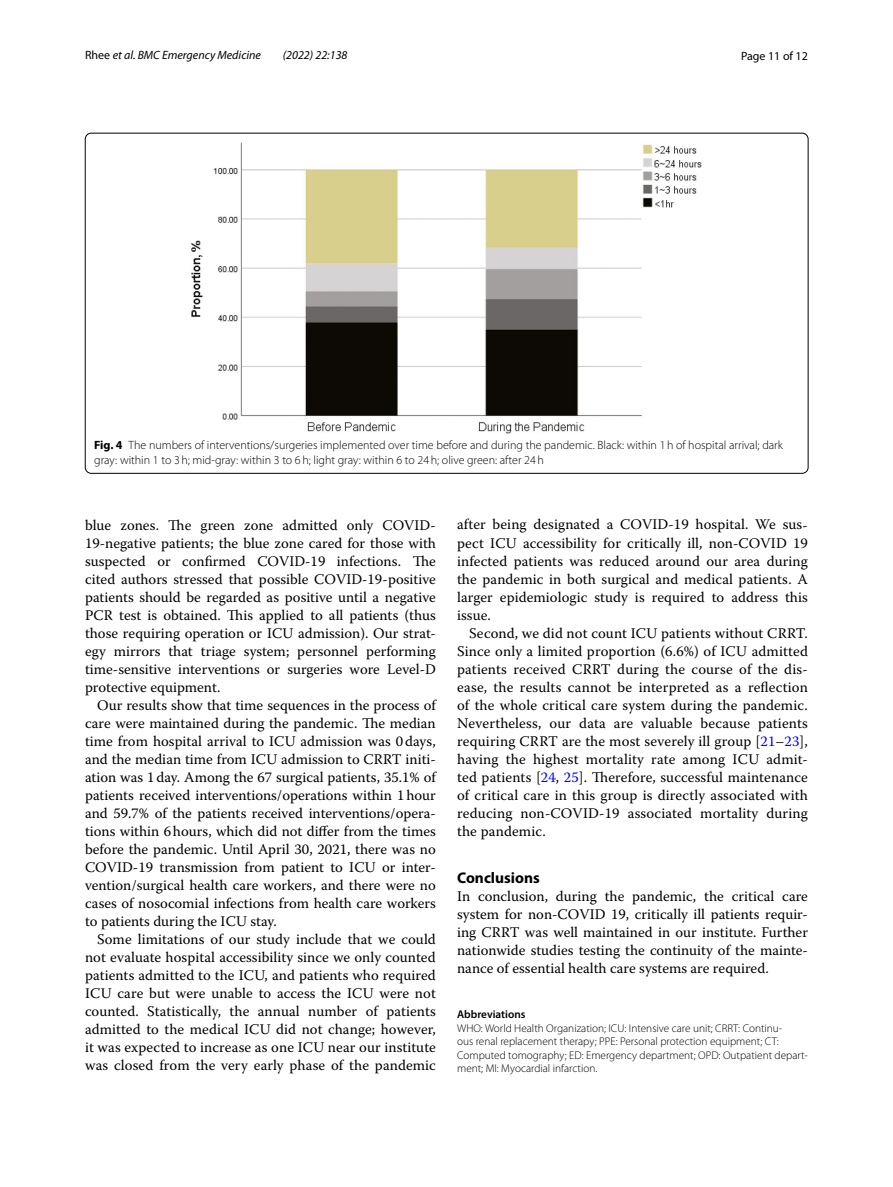
<style>
.page{position:relative;width:893px;height:1187px;background:#fff}
.page>*{position:absolute;margin:0;border:0;box-sizing:border-box;transform-origin:0 0}
.t1{font:700 15.45px "Myriad Pro";color:#000}
.t2{font:14.7px/18px "Warnock Pro";letter-spacing:.005em;color:#000;text-align:justify}
.t3{font:300 12px/15px "Myriad Pro";color:#000}
.t4{font:italic 12px "Myriad Pro";color:#000}
.t5{font:12px "Myriad Pro";color:#000}
.t6{font:300 11.25px/13.5px "Myriad Pro";color:#000}
.t7{font:600 11.25px "Myriad Pro";color:#000}
.s1{font-style:normal}
.s2{font-weight:700}
.s3{color:#00f}
</style>
<div class="page">
<img style="left:191px;top:142px;width:511px;height:291px">
<p class="t4" style="left:85px;top:48px;width:177px"><span class="s1">Rhee</span> et al. BMC Emergency Medicine</p>
<p class="t4" style="left:283px;top:48px;width:66px">(2022) 22:138</p>
<p class="t5" style="left:741px;top:48px;width:68px">Page 11 of 12</p>
<p class="t3" style="left:94px;top:437px;width:690px"><span class="s2">Fig. 4</span> The numbers of interventions/surgeries implemented over time before and during the pandemic. Black: within 1h of hospital arrival; dark gray: within 1 to 3h; mid-gray: within 3 to 6h; light gray: within 6 to 24h; olive green: after 24h</p>
<p class="t2" style="left:85px;top:515px;width:352px">blue zones. The green zone admitted only COVID-19-negative patients; the blue zone cared for those with suspected or confirmed COVID-19 infections. The cited authors stressed that possible COVID-19-positive patients should be regarded as positive until a negative PCR test is obtained. This applied to all patients (thus those requiring operation or ICU admission). Our strat&shy;egy mirrors that triage system; personnel performing time-sensitive interventions or surgeries wore Level-D protective equipment.</p>
<p class="t2" style="left:85px;top:695px;width:352px;text-indent:12px">Our results show that time sequences in the process of care were maintained during the pandemic. The median time from hospital arrival to ICU admission was 0days, and the median time from ICU admission to CRRT initi&shy;ation was 1day. Among the 67 surgical patients, 35.1% of patients received interventions/operations within 1hour and 59.7% of the patients received interventions/opera&shy;tions within 6hours, which did not differ from the times before the pandemic. Until April 30, 2021, there was no COVID-19 transmission from patient to ICU or inter&shy;vention/surgical health care workers, and there were no cases of nosocomial infections from health care workers to patients during the ICU stay.</p>
<p class="t2" style="left:85px;top:929px;width:352px;text-indent:12px">Some limitations of our study include that we could not evaluate hospital accessibility since we only counted patients admitted to the ICU, and patients who required ICU care but were unable to access the ICU were not counted. Statistically, the annual number of patients admitted to the medical ICU did not change; however, it was expected to increase as one ICU near our institute was closed from the very early phase of the pandemic</p>
<p class="t2" style="left:457px;top:515px;width:352px">after being designated a COVID-19 hospital. We sus&shy;pect ICU accessibility for critically ill, non-COVID 19 infected patients was reduced around our area during the pandemic in both surgical and medical patients. A larger epidemiologic study is required to address this issue.</p>
<p class="t2" style="left:457px;top:623px;width:352px;text-indent:12px">Second, we did not count ICU patients without CRRT.<br>Since only a limited proportion (6.6%) of ICU admitted patients received CRRT during the course of the dis&shy;ease, the results cannot be interpreted as a reflection of the whole critical care system during the pandemic.<br>Nevertheless, our data are valuable because patients requiring CRRT are the most severely ill group [<span class="s3">21</span>–<span class="s3">23</span>], having the highest mortality rate among ICU admit&shy;ted patients [<span class="s3">24</span>, <span class="s3">25</span>]. Therefore, successful maintenance of critical care in this group is directly associated with reducing non-COVID-19 associated mortality during the pandemic.</p>
<p class="t1" style="left:457px;top:868px;width:84px">Conclusions</p>
<p class="t2" style="left:457px;top:887px;width:352px">In conclusion, during the pandemic, the critical care system for non-COVID 19, critically ill patients requir&shy;ing CRRT was well maintained in our institute. Further nationwide studies testing the continuity of the mainte&shy;nance of essential health care systems are required.</p>
<p class="t7" style="left:457px;top:1007px;width:70px">Abbreviations</p>
<p class="t6" style="left:457px;top:1021px;width:352px">WHO: World Health Organization; ICU: Intensive care unit; CRRT: Continu‑<br>ous renal replacement therapy; PPE: Personal protection equipment; CT:<br>Computed tomography; ED: Emergency department; OPD: Outpatient depart‑ ment; MI: Myocardial infarction.</p>
</div>
